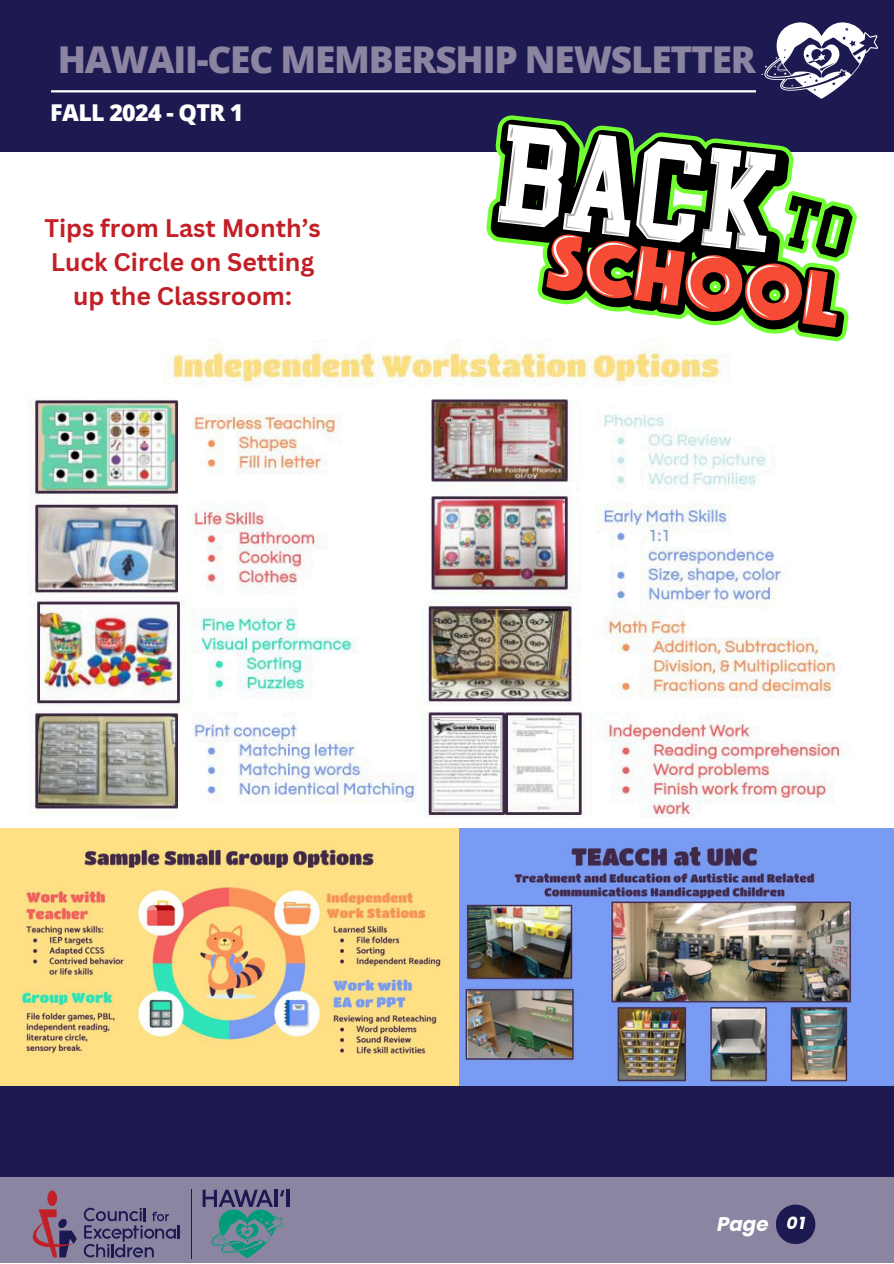
<style>
.page{position:relative;width:894px;height:1264px;background:#fff}
.page>*{position:absolute;margin:0;border:0;box-sizing:border-box;transform-origin:0 0}
.t1{font:800 37.05px "Open Sans";letter-spacing:-.035em;color:#8b85a1}
.t2{font:700 24.75px/33.9px "Canva Sans";color:#c12026;text-align:center}
.t3{font:800 23.25px "Open Sans";letter-spacing:-.03em;color:#fff}
.t4{font:italic 700 19.8px "Poppins";color:#fdfdfd}
.t5{font:italic 700 17.25px "Poppins";color:#fff}
</style>
<div class="page">
<div style="left:0;top:0;width:893px;height:152px;background:#1d1951"></div>
<hr style="left:51px;top:90px;width:704px;height:2px;background:#fff">
<div style="left:0;top:1085px;width:893px;height:92px;background:#1d1951"></div>
<img style="left:458px;top:828px;width:435px;height:257px">
<div style="left:0;top:1177px;width:893px;height:86px;background:#8b85a1"></div>
<div style="left:775px;top:1204px;width:40px;height:39px;background:#1d1951;border-radius:50%"></div>
<svg style="left:761px;top:22px;width:116px;height:55px"></svg>
<div style="left:47px;top:1190px;width:10px;height:16px;background:#c12026;border-radius:50%"></div>
<svg style="left:83px;top:1207px;width:97px;height:50px"></svg>
<svg style="left:33px;top:1209px;width:44px;height:48px"></svg>
<hr style="left:191px;top:1189px;width:1px;height:70px;background:#1b1852">
<hr style="left:286px;top:1189px;width:3px;height:17px;background:#1b1852">
<svg style="left:202px;top:1189px;width:82px;height:69px"></svg>
<img style="left:29px;top:350px;width:820px;height:467px">
<img style="left:0;top:828px;width:458px;height:257px">
<svg style="left:458px;top:77px;width:399px;height:297px"></svg>
<svg style="left:475px;top:82px;width:329px;height:223px"></svg>
<svg style="left:535px;top:201px;width:321px;height:168px"></svg>
<svg style="left:484px;top:118px;width:370px;height:213px"></svg>
<p class="t1" style="left:58px;top:34px;width:699px">HAWAII-CEC MEMBERSHIP NEWSLETTER</p>
<h3 class="t3" style="left:50px;top:97px;width:194px">FALL 2024 - QTR 1</h3>
<p class="t2" style="left:44px;top:211px;width:278px">Tips from Last Month’s<br>Luck Circle on Setting up the Classroom:</p>
<p class="t4" style="left:717px;top:1210px;width:53px">Page</p>
<p class="t5" style="left:786px;top:1211px;width:20px">01</p>
</div>
